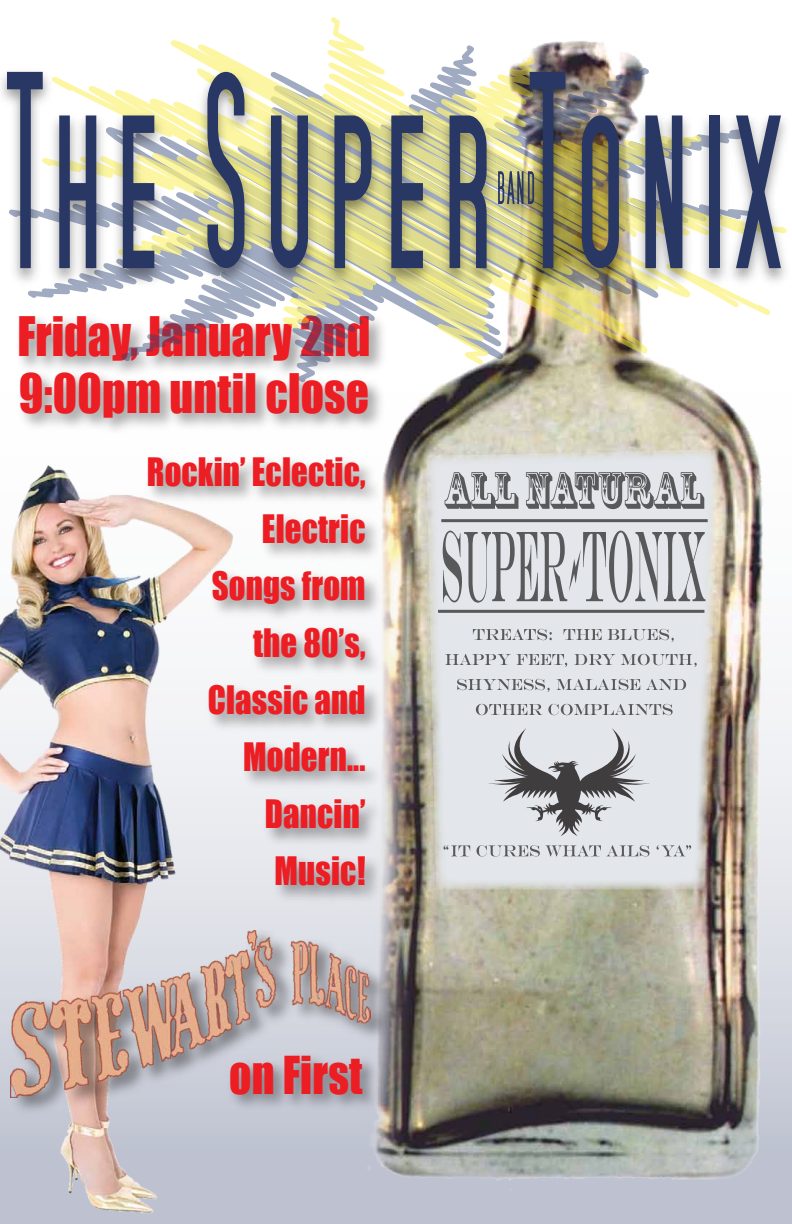
<style>
.page{position:relative;width:792px;height:1224px;background:#fff}
.page>*{position:absolute;margin:0;border:0;box-sizing:border-box;transform-origin:0 0}
.t1{font:50px/57px "Impact";letter-spacing:.005em;color:#ed1d24;scale:.91 1}
.t2{font:48px "Impact";letter-spacing:.005em;color:#ed1d24;scale:.91 1}
.t3{font:36px/57px "Impact";letter-spacing:.005em;color:#ed1d24;text-align:right;scale:.91 1}
</style>
<div class="page">
<div style="left:0;top:679px;width:792px;height:545px;background:#bec2d0"></div>
<img style="left:353px;top:365px;width:437px;height:842px">
<img style="left:391px;top:414px;width:364px;height:511px">
<svg style="left:443px;top:531px;width:263px;height:72px;background:#bcbec2"></svg>
<svg style="left:445px;top:472px;width:73px;height:37px;background:#a8aaad"></svg>
<svg style="left:526px;top:472px;width:178px;height:37px;background:#9fa1a4"></svg>
<svg style="left:473px;top:629px;width:79px;height:11px"></svg>
<svg style="left:564px;top:629px;width:110px;height:13px"></svg>
<svg style="left:445px;top:654px;width:122px;height:13px;background:#c1c3c7"></svg>
<svg style="left:574px;top:654px;width:41px;height:11px"></svg>
<svg style="left:621px;top:654px;width:76px;height:13px"></svg>
<svg style="left:457px;top:679px;width:93px;height:13px"></svg>
<svg style="left:557px;top:679px;width:83px;height:11px"></svg>
<svg style="left:646px;top:679px;width:40px;height:11px"></svg>
<svg style="left:476px;top:704px;width:66px;height:11px"></svg>
<svg style="left:548px;top:704px;width:125px;height:11px"></svg>
<svg style="left:443px;top:845px;width:27px;height:11px"></svg>
<svg style="left:476px;top:845px;width:173px;height:12px;background:#c0c3c6"></svg>
<svg style="left:657px;top:845px;width:34px;height:11px"></svg>
<hr style="left:441px;top:519px;width:267px;height:3px;background:#58595b">
<hr style="left:438px;top:610px;width:266px;height:3px;background:#58595b">
<svg style="left:488px;top:728px;width:162px;height:108px;background:#b8babd"></svg>
<img style="left:0;top:465px;width:292px;height:750px">
<img style="left:5px;top:922px;width:390px;height:198px">
<img style="left:11px;top:931px;width:360px;height:167px">
<img style="left:221px;top:1043px;width:164px;height:89px">
<img style="left:21px;top:359px;width:372px;height:87px">
<img style="left:139px;top:446px;width:255px;height:473px">
<svg style="left:170px;top:17px;width:466px;height:337px"></svg>
<svg style="left:419px;top:57px;width:223px;height:7px"></svg>
<img style="left:1px;top:64px;width:644px;height:226px">
<svg style="left:7px;top:72px;width:369px;height:310px"></svg>
<img style="left:391px;top:68px;width:396px;height:297px">
<h1 class="t1" style="left:17px;top:306px;width:389px">Friday, January 2nd<br>9:00pm until close</h1>
<p class="t3" style="left:147px;top:443px;width:242px">Rockin’ Eclectic,<br>Electric<br>Songs from<br>the 80’s,<br>Classic and<br>Modern...<br>Dancin’<br>Music!</p>
<h2 class="t2" style="left:229px;top:1037px;width:148px">on First</h2>
</div>
